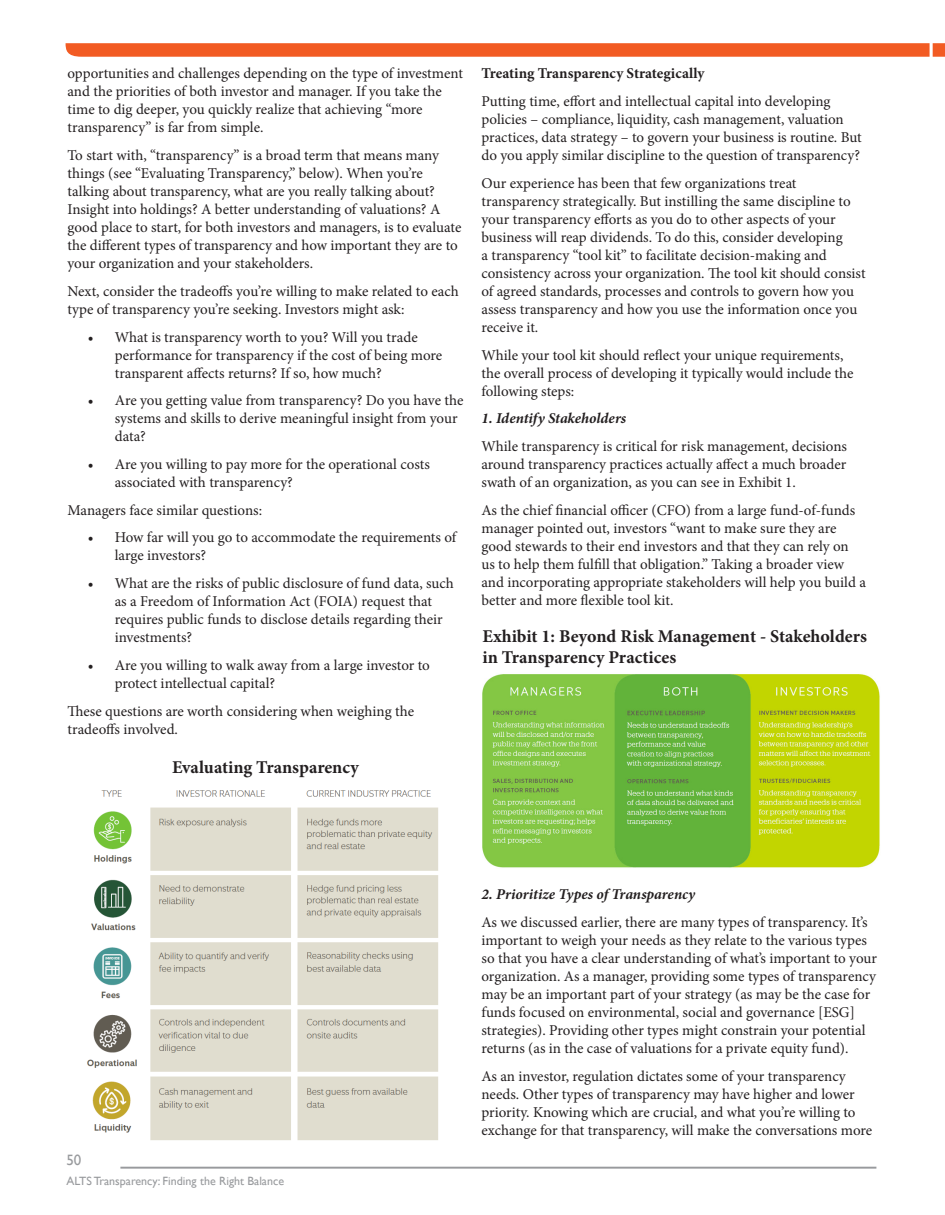
<style>
.page{position:relative;width:945px;height:1215px;background:#fff}
.page>*{position:absolute;margin:0;border:0;box-sizing:border-box;transform-origin:0 0}
.t1{font:700 18px/21.6px "Minion Pro";color:#231f20}
.t2{font:15px/18px "Minion Pro";letter-spacing:-.005em;color:#231f20}
.t3{font:italic 700 15px "Minion Pro";color:#231f20}
.t4{font:700 15px "Minion Pro";color:#231f20}
.t5{font:15px "Gill Sans";color:#989a9d}
.t6{font:12px "Gill Sans";color:#989a9d}
</style>
<div class="page">
<svg style="left:66px;top:43px;width:879px;height:14px;background:#f2612b"></svg>
<hr style="left:120px;top:1167px;width:756px;height:2px;background:#989a9d">
<img style="left:87px;top:790px;width:351px;height:350px">
<img style="left:482px;top:674px;width:398px;height:194px">
<p class="t2" style="left:68px;top:65px;width:397px">opportunities and challenges depending on the type of investment and the priorities of both investor and manager. If you take the time to dig deeper, you quickly realize that achieving “more transparency” is far from simple.</p>
<p class="t2" style="left:68px;top:146px;width:395px">To start with, “transparency” is a broad term that means many things (see “Evaluating Transparency,” below). When you’re talking about transparency, what are you really talking about?<br>Insight into holdings? A better understanding of valuations? A good place to start, for both investors and managers, is to evaluate the different types of transparency and how important they are to your organization and your stakeholders.</p>
<p class="t2" style="left:68px;top:282px;width:393px">Next, consider the tradeoffs you’re willing to make related to each type of transparency you’re seeking. Investors might ask:</p>
<p class="t2" style="left:115px;top:328px;width:329px;text-indent:-27px">• What is transparency worth to you? Will you trade performance for transparency if the cost of being more transparent affects returns? If so, how much?</p>
<p class="t2" style="left:115px;top:392px;width:350px;text-indent:-27px">• Are you getting value from transparency? Do you have the systems and skills to derive meaningful insight from your data?</p>
<p class="t2" style="left:115px;top:455px;width:317px;text-indent:-27px">• Are you willing to pay more for the operational costs associated with transparency?</p>
<p class="t2" style="left:68px;top:501px;width:196px">Managers face similar questions:</p>
<p class="t2" style="left:115px;top:529px;width:343px;text-indent:-27px">• How far will you go to accommodate the requirements of large investors?</p>
<p class="t2" style="left:115px;top:574px;width:341px;text-indent:-27px">• What are the risks of public disclosure of fund data, such as a Freedom of Information Act (FOIA) request that requires public funds to disclose details regarding their investments?</p>
<p class="t2" style="left:115px;top:656px;width:317px;text-indent:-27px">• Are you willing to walk away from a large investor to protect intellectual capital?</p>
<p class="t2" style="left:68px;top:702px;width:348px">These questions are worth considering when weighing the tradeoffs involved.</p>
<p class="t1" style="left:172px;top:756px;width:188px">Evaluating Transparency</p>
<p class="t4" style="left:482px;top:63px;width:225px">Treating Transparency Strategically</p>
<p class="t2" style="left:482px;top:92px;width:382px">Putting time, effort and intellectual capital into developing policies – compliance, liquidity, cash management, valuation practices, data strategy – to govern your business is routine. But do you apply similar discipline to the question of transparency?</p>
<p class="t2" style="left:482px;top:174px;width:386px">Our experience has been that few organizations treat transparency strategically. But instilling the same discipline to your transparency efforts as you do to other aspects of your business will reap dividends. To do this, consider developing<br>a transparency “tool kit” to facilitate decision-making and consistency across your organization. The tool kit should consist of agreed standards, processes and controls to govern how you assess transparency and how you use the information once you receive it.</p>
<p class="t2" style="left:482px;top:346px;width:373px">While your tool kit should reflect your unique requirements, the overall process of developing it typically would include the following steps:</p>
<p class="t3" style="left:482px;top:408px;width:146px">1. Identify Stakeholders</p>
<p class="t2" style="left:482px;top:437px;width:367px;text-align:justify">While transparency is critical for risk management, decisions around transparency practices actually affect a much broader swath of an organization, as you can see in Exhibit 1.</p>
<p class="t2" style="left:482px;top:501px;width:386px">As the chief financial officer (CFO) from a large fund-of-funds manager pointed out, investors “want to make sure they are good stewards to their end investors and that they can rely on us to help them fulfill that obligation.” Taking a broader view and incorporating appropriate stakeholders will help you build a better and more flexible tool kit.</p>
<p class="t1" style="left:482px;top:625px;width:386px">Exhibit 1: Beyond Risk Management - Stakeholders in Transparency Practices</p>
<p class="t5" style="left:66px;top:1151px;width:16px">50</p>
<p class="t6" style="left:66px;top:1174px;width:219px">ALTS Transparency: Finding the Right Balance</p>
<p class="t3" style="left:482px;top:884px;width:215px">2. Prioritize Types of Transparency</p>
<p class="t2" style="left:482px;top:913px;width:397px">As we discussed earlier, there are many types of transparency. It’s important to weigh your needs as they relate to the various types so that you have a clear understanding of what’s important to your organization. As a manager, providing some types of transparency may be an important part of your strategy (as may be the case for funds focused on environmental, social and governance [ESG] strategies). Providing other types might constrain your potential returns (as in the case of valuations for a private equity fund).</p>
<p class="t2" style="left:482px;top:1067px;width:392px">As an investor, regulation dictates some of your transparency needs. Other types of transparency may have higher and lower priority. Knowing which are crucial, and what you’re willing to exchange for that transparency, will make the conversations more</p>
</div>
